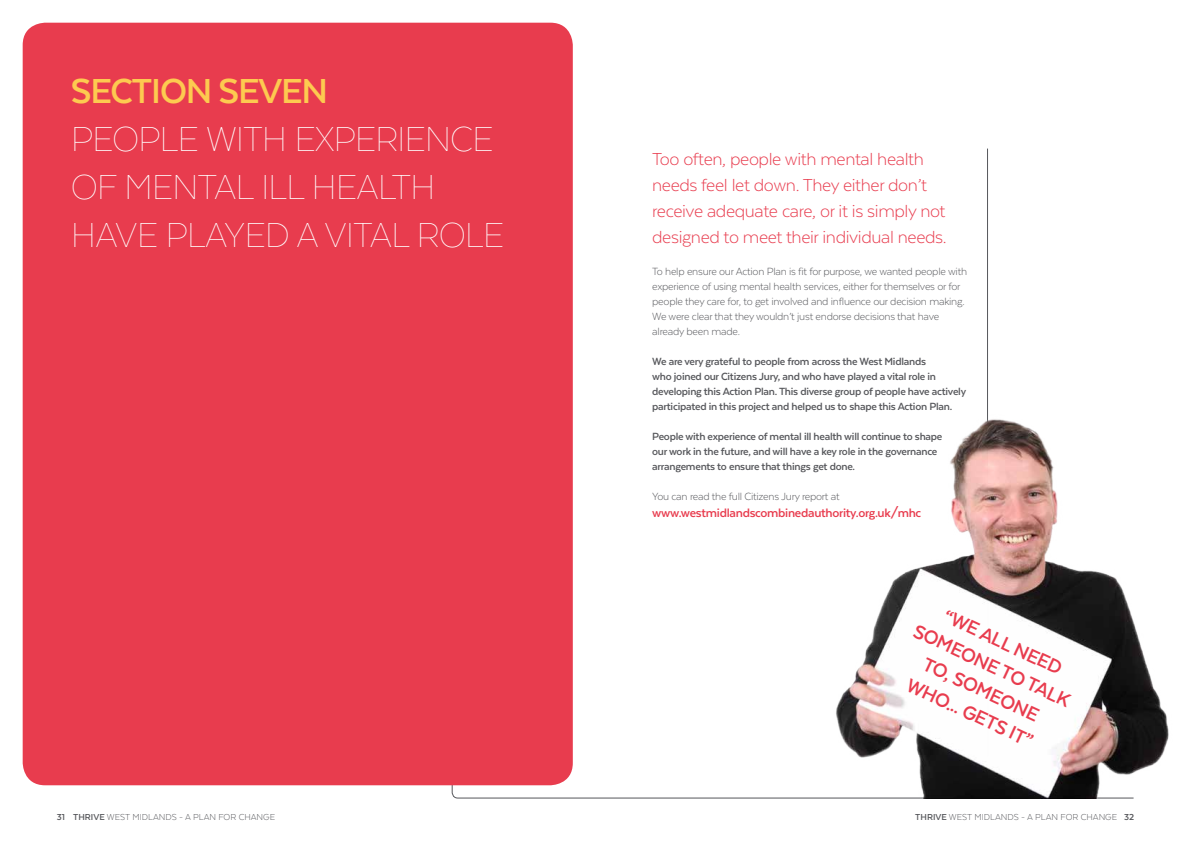
<style>
.page{position:relative;width:1191px;height:842px;background:#fff}
.page>*{position:absolute;margin:0;border:0;box-sizing:border-box;transform-origin:0 0}
.t1{font:100 40px/48px "Texta";letter-spacing:-.03em;color:#fff}
.t2{font:700 40px "Texta";letter-spacing:-.03em;color:#fdca50}
.t3{font:700 22px/26px "Texta";color:#e83c4e;text-align:center}
.t4{font:300 20px/26px "Texta";letter-spacing:-.02em;color:#e83c4e}
.t5{font:700 14px "Texta";letter-spacing:-.02em;color:#e83c4e}
.t6{font:700 12px/15px "Texta";letter-spacing:-.02em;color:#56575b}
.t7{font:300 12px/15px "Texta";letter-spacing:-.02em;color:#56575b}
.t8{font:300 10px "Texta";color:#56575b}
.s1{font-weight:700}
</style>
<div class="page">
<svg style="left:452px;top:767px;width:336px;height:31px"></svg>
<div style="left:23px;top:23px;width:550px;height:762px;background:#e83c4e;border-radius:22px"></div>
<hr style="left:987px;top:149px;width:1px;height:607px;background:#56575b">
<img style="left:788px;top:419px;width:381px;height:379px">
<h1 class="t2" style="left:71px;top:70px;width:259px">SECTION SEVEN</h1>
<h1 class="t1" style="left:71px;top:114px;width:435px">PEOPLE WITH EXPERIENCE<br>OF MENTAL ILL HEALTH<br>HAVE PLAYED A VITAL ROLE</h1>
<h3 class="t4" style="left:652px;top:145px;width:296px">Too often, people with mental health needs feel let down. They either don’t receive adequate care, or it is simply not designed to meet their individual needs.</h3>
<p class="t7" style="left:652px;top:263px;width:316px">To help ensure our Action Plan is fit for purpose, we wanted people with experience of using mental health services, either for themselves or for people they care for, to get involved and influence our decision making.<br>We were clear that they wouldn’t just endorse decisions that have already been made.</p>
<p class="t6" style="left:652px;top:353px;width:315px">We are very grateful to people from across the West Midlands<br>who joined our Citizens Jury, and who have played a vital role in developing this Action Plan. This diverse group of people have actively participated in this project and helped us to shape this Action Plan.</p>
<p class="t6" style="left:652px;top:428px;width:292px">People with experience of mental ill health will continue to shape our work in the future, and will have a key role in the governance arrangements to ensure that things get done.</p>
<p class="t7" style="left:652px;top:488px;width:189px">You can read the full Citizens Jury report at</p>
<p class="t5" style="left:652px;top:505px;width:270px">www.westmidlandscombinedauthority.org.uk/mhc</p>
<h2 class="t3" style="left:931px;top:594px;width:172px;rotate:25deg">“WE ALL NEED<br>SOMEONE TO TALK<br>TO, SOMEONE<br>WHO... GETS IT”</h2>
<p class="t8" style="left:57px;top:812px;width:220px"><span class="s1">31 THRIVE</span> WEST MIDLANDS - A PLAN FOR CHANGE</p>
<p class="t8" style="left:915px;top:812px;width:220px"><span class="s1">THRIVE</span> WEST MIDLANDS - A PLAN FOR CHANGE <span class="s1">32</span></p>
</div>
